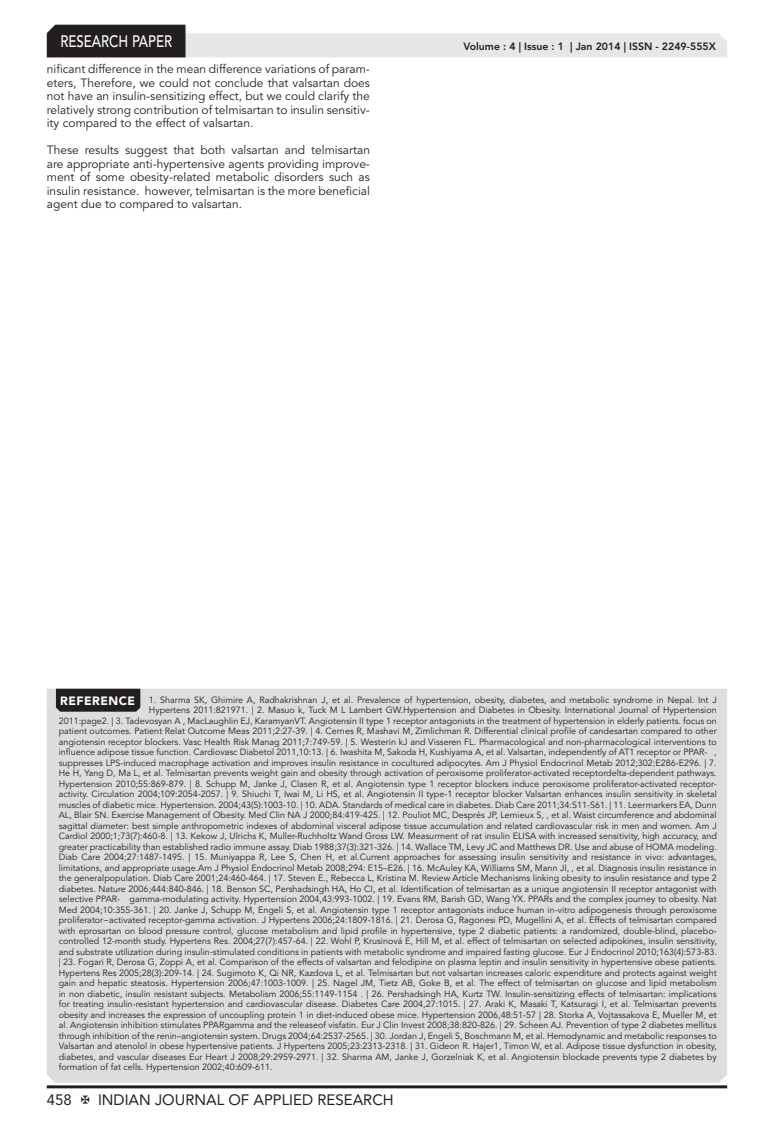
<style>
.page{position:relative;width:774px;height:1136px;background:#fff}
.page>*{position:absolute;margin:0;border:0;box-sizing:border-box;transform-origin:0 0}
.t1{font:500 16.5px "Avenir LT Std";color:#fff;scale:.8 1}
.t2{font:15px "Avenir LT Std";color:#231f20}
.Body_Text{font:12px/13.5px "Avenir LT Std";color:#231f20;text-align:justify}
.t3{font:900 12px "Avenir LT Std";letter-spacing:.04em;color:#fff}
.t4{font:800 10.5px "Avenir LT Std";color:#231f20}
.Reference{font:9px "Avenir LT Std";color:#231f20}
</style>
<div class="page">
<hr style="left:47px;top:1085px;width:680px;height:3px;background:#231f20">
<svg style="left:47px;top:25px;width:680px;height:32px"></svg>
<div style="left:47px;top:688px;width:680px;height:394px;background:#dcdddf"></div>
<div style="left:56px;top:688px;width:84px;height:23px;background:#231f20"></div>
<h1 class="t1" style="left:60px;top:32px;width:141px">RESEARCH PAPER</h1>
<p class="Body_Text" style="left:47px;top:62px;width:325px">nificant difference in the mean difference variations of param&shy;eters, Therefore, we could not conclude that valsartan does not have an insulin-sensitizing effect, but we could clarify the relatively strong contribution of telmisartan to insulin sensitiv&shy;ity compared to the effect of valsartan.</p>
<p class="Body_Text" style="left:47px;top:143px;width:325px">These results suggest that both valsartan and telmisartan are appropriate anti-hypertensive agents providing improve&shy;ment of some obesity-related metabolic disorders such as insulin resistance. however, telmisartan is the more beneficial agent due to compared to valsartan.</p>
<p class="t4" style="left:463px;top:41px;width:254px">Volume : 4 | Issue : 1 | Jan 2014 | ISSN - 2249-555X</p>
<p class="t3" style="left:60px;top:693px;width:76px">REFERENCE</p>
<p class="Reference" style="left:149px;top:694px;width:569px">1. Sharma SK, Ghimire A, Radhakrishnan J, et al. Prevalence of hypertension, obesity, diabetes, and metabolic syndrome in Nepal. Int J</p>
<p class="Reference" style="left:149px;top:705px;width:569px">Hypertens 2011:821971. | 2. Masuo k, Tuck M L Lambert GW.Hypertension and Diabetes in Obesity. International Journal of Hypertension</p>
<p class="Reference" style="left:59px;top:715px;width:660px">2011:page2. | 3. Tadevosyan A , MacLaughlin EJ, KaramyanVT. Angiotensin II type 1 receptor antagonists in the treatment of hypertension in elderly patients. focus on</p>
<p class="Reference" style="left:59px;top:726px;width:659px">patient outcomes. Patient Relat Outcome Meas 2011;2:27-39. | 4. Cernes R, Mashavi M, Zimlichman R. Differential clinical profile of candesartan compared to other</p>
<p class="Reference" style="left:59px;top:736px;width:660px">angiotensin receptor blockers. Vasc Health Risk Manag 2011;7:749-59. | 5. Westerin kJ and Visseren FL. Pharmacological and non-pharmacological interventions to</p>
<p class="Reference" style="left:59px;top:747px;width:660px">influence adipose tissue function. Cardiovasc Diabetol 2011,10:13. | 6. Iwashita M, Sakoda H, Kushiyama A, et al. Valsartan, independently of AT1 receptor or PPAR- γ,</p>
<p class="Reference" style="left:59px;top:757px;width:659px">suppresses LPS-induced macrophage activation and improves insulin resistance in cocultured adipocytes. Am J Physiol Endocrinol Metab 2012;302:E286-E296. | 7.</p>
<p class="Reference" style="left:59px;top:768px;width:659px">He H, Yang D, Ma L, et al. Telmisartan prevents weight gain and obesity through activation of peroxisome proliferator-activated receptordelta-dependent pathways.</p>
<p class="Reference" style="left:59px;top:778px;width:660px">Hypertension 2010;55:869-879. | 8. Schupp M, Janke J, Clasen R, et al. Angiotensin type 1 receptor blockers induce peroxisome proliferator-activated receptor-</p>
<p class="Reference" style="left:59px;top:789px;width:660px">activity. Circulation 2004;109:2054-2057. | 9. Shiuchi T, Iwai M, Li HS, et al. Angiotensin II type-1 receptor blocker Valsartan enhances insulin sensitivity in skeletal</p>
<p class="Reference" style="left:59px;top:799px;width:660px">muscles of diabetic mice. Hypertension. 2004;43(5):1003-10. | 10. ADA. Standards of medical care in diabetes. Diab Care 2011;34:S11-S61. | 11. Leermarkers EA, Dunn</p>
<p class="Reference" style="left:59px;top:810px;width:660px">AL, Blair SN. Exercise Management of Obesity. Med Clin NA J 2000;84:419-425. | 12. Pouliot MC, Després JP, Lemieux S, , et al. Waist circumference and abdominal</p>
<p class="Reference" style="left:59px;top:820px;width:659px">sagittal diameter: best simple anthropometric indexes of abdominal visceral adipose tissue accumulation and related cardiovascular risk in men and women. Am J</p>
<p class="Reference" style="left:59px;top:831px;width:660px">Cardiol 2000;1;73(7):460-8. | 13. Kekow J, Ulrichs K, Muller-Ruchholtz Wand Gross LW. Measurment of rat insulin ELISA with increased sensitivity, high accuracy, and</p>
<p class="Reference" style="left:59px;top:841px;width:660px">greater practicability than established radio immune assay. Diab 1988;37(3):321-326. | 14. Wallace TM, Levy JC and Matthews DR. Use and abuse of HOMA modeling.</p>
<p class="Reference" style="left:59px;top:852px;width:660px">Diab Care 2004;27:1487-1495. | 15. Muniyappa R, Lee S, Chen H, et al.Current approaches for assessing insulin sensitivity and resistance in vivo: advantages,</p>
<p class="Reference" style="left:59px;top:862px;width:660px">limitations, and appropriate usage.Am J Physiol Endocrinol Metab 2008;294: E15–E26. | 16. McAuley KA, Williams SM, Mann JI, , et al. Diagnosis insulin resistance in</p>
<p class="Reference" style="left:59px;top:873px;width:660px">the generalpopulation. Diab Care 2001;24:460-464. | 17. Steven E., Rebecca L, Kristina M. Review Article Mechanisms linking obesity to insulin resistance and type 2</p>
<p class="Reference" style="left:59px;top:883px;width:660px">diabetes. Nature 2006;444:840-846. | 18. Benson SC, Pershadsingh HA, Ho CI, et al. Identification of telmisartan as a unique angiotensin II receptor antagonist with</p>
<p class="Reference" style="left:59px;top:894px;width:660px">selective PPAR- γ gamma-modulating activity. Hypertension 2004,43:993-1002. | 19. Evans RM, Barish GD, Wang YX. PPARs and the complex journey to obesity. Nat</p>
<p class="Reference" style="left:59px;top:904px;width:660px">Med 2004;10:355-361. | 20. Janke J, Schupp M, Engeli S, et al. Angiotensin type 1 receptor antagonists induce human in-vitro adipogenesis through peroxisome</p>
<p class="Reference" style="left:59px;top:915px;width:660px">proliferator−activated receptor-gamma activation. J Hypertens 2006;24:1809-1816. | 21. Derosa G, Ragonesi PD, Mugellini A, et al. Effects of telmisartan compared</p>
<p class="Reference" style="left:59px;top:925px;width:659px">with eprosartan on blood pressure control, glucose metabolism and lipid profile in hypertensive, type 2 diabetic patients: a randomized, double-blind, placebo-</p>
<p class="Reference" style="left:59px;top:936px;width:660px">controlled 12-month study. Hypertens Res. 2004;27(7):457-64. | 22. Wohl P, Krusinová E, Hill M, et al. effect of telmisartan on selected adipokines, insulin sensitivity,</p>
<p class="Reference" style="left:59px;top:946px;width:660px">and substrate utilization during insulin-stimulated conditions in patients with metabolic syndrome and impaired fasting glucose. Eur J Endocrinol 2010;163(4):573-83.</p>
<p class="Reference" style="left:59px;top:957px;width:660px">| 23. Fogari R, Derosa G, Zoppi A, et al. Comparison of the effects of valsartan and felodipine on plasma leptin and insulin sensitivity in hypertensive obese patients.</p>
<p class="Reference" style="left:59px;top:967px;width:659px">Hypertens Res 2005;28(3):209-14. | 24. Sugimoto K, Qi NR, Kazdova L, et al. Telmisartan but not valsartan increases caloric expenditure and protects against weight</p>
<p class="Reference" style="left:59px;top:978px;width:660px">gain and hepatic steatosis. Hypertension 2006;47:1003-1009. | 25. Nagel JM, Tietz AB, Goke B, et al. The effect of telmisartan on glucose and lipid metabolism</p>
<p class="Reference" style="left:59px;top:988px;width:660px">in non diabetic, insulin resistant subjects. Metabolism 2006;55:1149-1154 . | 26. Pershadsingh HA, Kurtz TW. Insulin-sensitizing effects of telmisartan: implications</p>
<p class="Reference" style="left:59px;top:999px;width:659px">for treating insulin-resistant hypertension and cardiovascular disease. Diabetes Care 2004,27:1015. | 27. Araki K, Masaki T, Katsuragi I, et al. Telmisartan prevents</p>
<p class="Reference" style="left:59px;top:1009px;width:660px">obesity and increases the expression of uncoupling protein 1 in diet-induced obese mice. Hypertension 2006,48:51-57 | 28. Storka A, Vojtassakova E, Mueller M, et</p>
<p class="Reference" style="left:59px;top:1020px;width:660px">al. Angiotensin inhibition stimulates PPARgamma and the releaseof visfatin. Eur J Clin Invest 2008;38:820-826. | 29. Scheen AJ. Prevention of type 2 diabetes mellitus</p>
<p class="Reference" style="left:59px;top:1030px;width:660px">through inhibition of the renin–angiotensin system. Drugs 2004;64:2537-2565. | 30. Jordan J, Engeli S, Boschmann M, et al. Hemodynamic and metabolic responses to</p>
<p class="Reference" style="left:59px;top:1041px;width:660px">Valsartan and atenolol in obese hypertensive patients. J Hypertens 2005;23:2313-2318. | 31. Gideon R. Hajer1, Timon W, et al. Adipose tissue dysfunction in obesity,</p>
<p class="Reference" style="left:59px;top:1051px;width:659px">diabetes, and vascular diseases Eur Heart J 2008;29:2959-2971. | 32. Sharma AM, Janke J, Gorzelniak K, et al. Angiotensin blockade prevents type 2 diabetes by</p>
<p class="Reference" style="left:59px;top:1062px;width:216px">formation of fat cells. Hypertension 2002;40:609-611.</p>
<h2 class="t2" style="left:47px;top:1090px;width:27px">458</h2>
<h2 class="t2" style="left:98px;top:1090px;width:297px">INDIAN JOURNAL OF APPLIED RESEARCH</h2>
</div>
